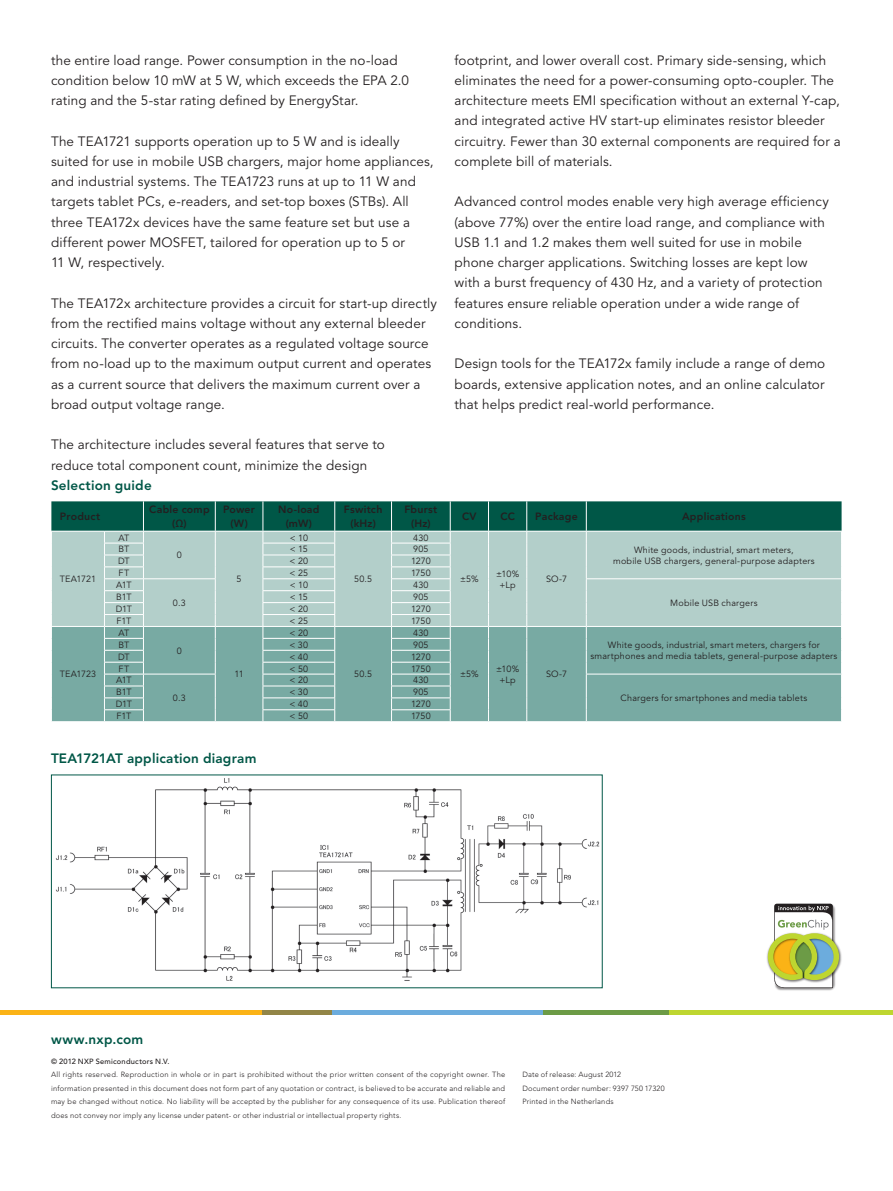
<style>
.page{position:relative;width:893px;height:1191px;background:#fff}
.page>*{position:absolute;margin:0;border:0;box-sizing:border-box;transform-origin:0 0}
.t1{font:13.5px/20.2px "Avenir LT Std";letter-spacing:.01em;color:#231f20}
.t2{font:800 13.5px "Avenir LT Std";letter-spacing:.015em;color:#005747}
.t3{font:800 10.5px/13.5px "Avenir LT Std";letter-spacing:.025em;color:#231f20;text-align:center}
.t4{font:9px/10.8px "Avenir LT Std";letter-spacing:.025em;color:#231f20;text-align:center}
.t5{font:300 7.5px/13.5px "Avenir LT Std";letter-spacing:.025em;color:#231f20;text-align:justify}
.t6{font:500 7.5px "Avenir LT Std";letter-spacing:.03em;color:#231f20}
</style>
<div class="page">
<hr style="left:332px;top:1010px;width:212px;height:4px;background:#6cacdd">
<hr style="left:0;top:1010px;width:262px;height:4px;background:#fbb316">
<hr style="left:262px;top:1010px;width:70px;height:4px;background:#928547">
<hr style="left:669px;top:1010px;width:224px;height:4px;background:#bed630">
<hr style="left:544px;top:1010px;width:125px;height:4px;background:#6c9b46">
<img style="left:55px;top:778px;width:545px;height:203px">
<svg style="left:51px;top:501px;width:791px;height:220px;background:#86b1aa"></svg>
<hr style="left:143px;top:501px;width:1px;height:30px;background:#fff">
<hr style="left:215px;top:501px;width:1px;height:30px;background:#fff">
<hr style="left:263px;top:501px;width:1px;height:30px;background:#fff">
<hr style="left:334px;top:501px;width:1px;height:30px;background:#fff">
<hr style="left:391px;top:501px;width:1px;height:30px;background:#fff">
<hr style="left:450px;top:501px;width:1px;height:30px;background:#fff">
<hr style="left:488px;top:501px;width:1px;height:30px;background:#fff">
<hr style="left:526px;top:501px;width:1px;height:30px;background:#fff">
<hr style="left:586px;top:501px;width:1px;height:30px;background:#fff">
<img style="left:776px;top:988px;width:58px;height:3px">
<img style="left:766px;top:947px;width:76px;height:21px">
<svg style="left:768px;top:903px;width:71px;height:85px"></svg>
<p class="t1" style="left:51px;top:51px;width:359px">the entire load range. Power consumption in the no-load condition below 10 mW at 5 W, which exceeds the EPA 2.0 rating and the 5-star rating defined by EnergyStar.</p>
<p class="t1" style="left:51px;top:132px;width:384px">The TEA1721 supports operation up to 5 W and is ideally suited for use in mobile USB chargers, major home appliances, and industrial systems. The TEA1723 runs at up to 11 W and targets tablet PCs, e-readers, and set-top boxes (STBs). All three TEA172x devices have the same feature set but use a different power MOSFET, tailored for operation up to 5 or<br>11 W, respectively.</p>
<p class="t1" style="left:51px;top:294px;width:388px">The TEA172x architecture provides a circuit for start-up directly from the rectified mains voltage without any external bleeder circuits. The converter operates as a regulated voltage source from no-load up to the maximum output current and operates as a current source that delivers the maximum current over a broad output voltage range.</p>
<p class="t1" style="left:51px;top:436px;width:335px">The architecture includes several features that serve to reduce total component count, minimize the design</p>
<p class="t1" style="left:455px;top:51px;width:388px">footprint, and lower overall cost. Primary side-sensing, which eliminates the need for a power-consuming opto-coupler. The architecture meets EMI specification without an external Y-cap, and integrated active HV start-up eliminates resistor bleeder circuitry. Fewer than 30 external components are required for a complete bill of materials.</p>
<p class="t1" style="left:455px;top:193px;width:376px">Advanced control modes enable very high average efficiency (above 77%) over the entire load range, and compliance with USB 1.1 and 1.2 makes them well suited for use in mobile phone charger applications. Switching losses are kept low with a burst frequency of 430 Hz, and a variety of protection features ensure reliable operation under a wide range of conditions.</p>
<p class="t1" style="left:455px;top:355px;width:372px;text-align:justify">Design tools for the TEA172x family include a range of demo boards, extensive application notes, and an online calculator that helps predict real-world performance.</p>
<p class="t2" style="left:51px;top:480px;width:102px">Selection guide</p>
<p class="t3" style="left:60px;top:510px;width:42px">Product</p>
<p class="t3" style="left:149px;top:504px;width:62px">Cable comp (Ω)</p>
<p class="t3" style="left:223px;top:504px;width:33px">Power (W)</p>
<p class="t3" style="left:278px;top:504px;width:43px">No-load (mW)</p>
<p class="t3" style="left:344px;top:504px;width:40px">Fswitch (kHz)</p>
<p class="t3" style="left:404px;top:504px;width:34px">Fburst (Hz)</p>
<p class="t3" style="left:462px;top:510px;width:16px">CV</p>
<p class="t3" style="left:500px;top:510px;width:16px">CC</p>
<p class="t3" style="left:535px;top:510px;width:44px">Package</p>
<p class="t3" style="left:682px;top:510px;width:65px">Applications</p>
<p class="t4" style="left:60px;top:574px;width:38px">TEA1721</p>
<p class="t4" style="left:60px;top:670px;width:38px">TEA1723</p>
<p class="t4" style="left:118px;top:533px;width:12px">AT</p>
<p class="t4" style="left:290px;top:533px;width:20px">&lt; 10</p>
<p class="t4" style="left:413px;top:533px;width:17px">430</p>
<p class="t4" style="left:118px;top:545px;width:12px">BT</p>
<p class="t4" style="left:290px;top:545px;width:20px">&lt; 15</p>
<p class="t4" style="left:413px;top:545px;width:17px">905</p>
<p class="t4" style="left:118px;top:557px;width:13px">DT</p>
<p class="t4" style="left:289px;top:557px;width:20px">&lt; 20</p>
<p class="t4" style="left:411px;top:557px;width:21px">1270</p>
<p class="t4" style="left:119px;top:568px;width:12px">FT</p>
<p class="t4" style="left:290px;top:568px;width:20px">&lt; 25</p>
<p class="t4" style="left:411px;top:568px;width:21px">1750</p>
<p class="t4" style="left:116px;top:580px;width:17px">A1T</p>
<p class="t4" style="left:173px;top:598px;width:14px">0.3</p>
<p class="t4" style="left:177px;top:551px;width:7px">0</p>
<p class="t4" style="left:354px;top:574px;width:19px">50.5</p>
<p class="t4" style="left:237px;top:574px;width:7px">5</p>
<p class="t4" style="left:290px;top:580px;width:20px">&lt; 10</p>
<p class="t4" style="left:413px;top:580px;width:17px">430</p>
<p class="t4" style="left:116px;top:592px;width:17px">B1T</p>
<p class="t4" style="left:290px;top:592px;width:20px">&lt; 15</p>
<p class="t4" style="left:413px;top:592px;width:17px">905</p>
<p class="t4" style="left:116px;top:604px;width:18px">D1T</p>
<p class="t4" style="left:289px;top:604px;width:20px">&lt; 20</p>
<p class="t4" style="left:411px;top:604px;width:21px">1270</p>
<p class="t4" style="left:117px;top:616px;width:16px">F1T</p>
<p class="t4" style="left:290px;top:616px;width:20px">&lt; 25</p>
<p class="t4" style="left:411px;top:616px;width:21px">1750</p>
<p class="t4" style="left:118px;top:628px;width:12px">AT</p>
<p class="t4" style="left:289px;top:628px;width:20px">&lt; 20</p>
<p class="t4" style="left:413px;top:628px;width:17px">430</p>
<p class="t4" style="left:118px;top:640px;width:12px">BT</p>
<p class="t4" style="left:289px;top:640px;width:20px">&lt; 30</p>
<p class="t4" style="left:413px;top:640px;width:17px">905</p>
<p class="t4" style="left:118px;top:652px;width:13px">DT</p>
<p class="t4" style="left:289px;top:652px;width:20px">&lt; 40</p>
<p class="t4" style="left:411px;top:652px;width:21px">1270</p>
<p class="t4" style="left:119px;top:664px;width:12px">FT</p>
<p class="t4" style="left:289px;top:664px;width:20px">&lt; 50</p>
<p class="t4" style="left:411px;top:664px;width:21px">1750</p>
<p class="t4" style="left:116px;top:676px;width:17px">A1T</p>
<p class="t4" style="left:173px;top:693px;width:14px">0.3</p>
<p class="t4" style="left:177px;top:646px;width:7px">0</p>
<p class="t4" style="left:354px;top:670px;width:19px">50.5</p>
<p class="t4" style="left:234px;top:670px;width:11px">11</p>
<p class="t4" style="left:289px;top:676px;width:20px">&lt; 20</p>
<p class="t4" style="left:413px;top:676px;width:17px">430</p>
<p class="t4" style="left:116px;top:688px;width:17px">B1T</p>
<p class="t4" style="left:289px;top:688px;width:20px">&lt; 30</p>
<p class="t4" style="left:413px;top:688px;width:17px">905</p>
<p class="t4" style="left:116px;top:699px;width:18px">D1T</p>
<p class="t4" style="left:289px;top:699px;width:20px">&lt; 40</p>
<p class="t4" style="left:411px;top:699px;width:21px">1270</p>
<p class="t4" style="left:117px;top:711px;width:16px">F1T</p>
<p class="t4" style="left:289px;top:711px;width:20px">&lt; 50</p>
<p class="t4" style="left:411px;top:711px;width:21px">1750</p>
<p class="t2" style="left:51px;top:752px;width:207px">TEA1721AT application diagram</p>
<p class="t4" style="left:460px;top:574px;width:20px">±5%</p>
<p class="t4" style="left:496px;top:569px;width:25px">±10% +Lp</p>
<p class="t4" style="left:546px;top:574px;width:23px">SO-7</p>
<p class="t4" style="left:460px;top:670px;width:20px">±5%</p>
<p class="t4" style="left:496px;top:664px;width:25px">±10% +Lp</p>
<p class="t4" style="left:546px;top:670px;width:23px">SO-7</p>
<p class="t4" style="left:613px;top:545px;width:203px">White goods, industrial, smart meters,<br>mobile USB chargers, general-purpose adapters</p>
<p class="t4" style="left:670px;top:598px;width:89px">Mobile USB chargers</p>
<p class="t4" style="left:590px;top:640px;width:248px">White goods, industrial, smart meters, chargers for smartphones and media tablets, general-purpose adapters</p>
<p class="t4" style="left:621px;top:693px;width:188px">Chargers for smartphones and media tablets</p>
<p class="t2" style="left:51px;top:1033px;width:94px">www.nxp.com</p>
<p class="t6" style="left:51px;top:1058px;width:120px">© 2012 NXP Semiconductors N.V.</p>
<p class="t5" style="left:51px;top:1068px;width:456px">All rights reserved. Reproduction in whole or in part is prohibited without the prior written consent of the copyright owner. The information presented in this document does not form part of any quotation or contract, is believed to be accurate and reliable and may be changed without notice. No liability will be accepted by the publisher for any consequence of its use. Publication thereof does not convey nor imply any license under patent- or other industrial or intellectual property rights.</p>
<p class="t5" style="left:522px;top:1068px;width:144px;text-align:left">Date of release: August 2012<br>Document order number: 9397 750 17320<br>Printed in the Netherlands</p>
</div>
